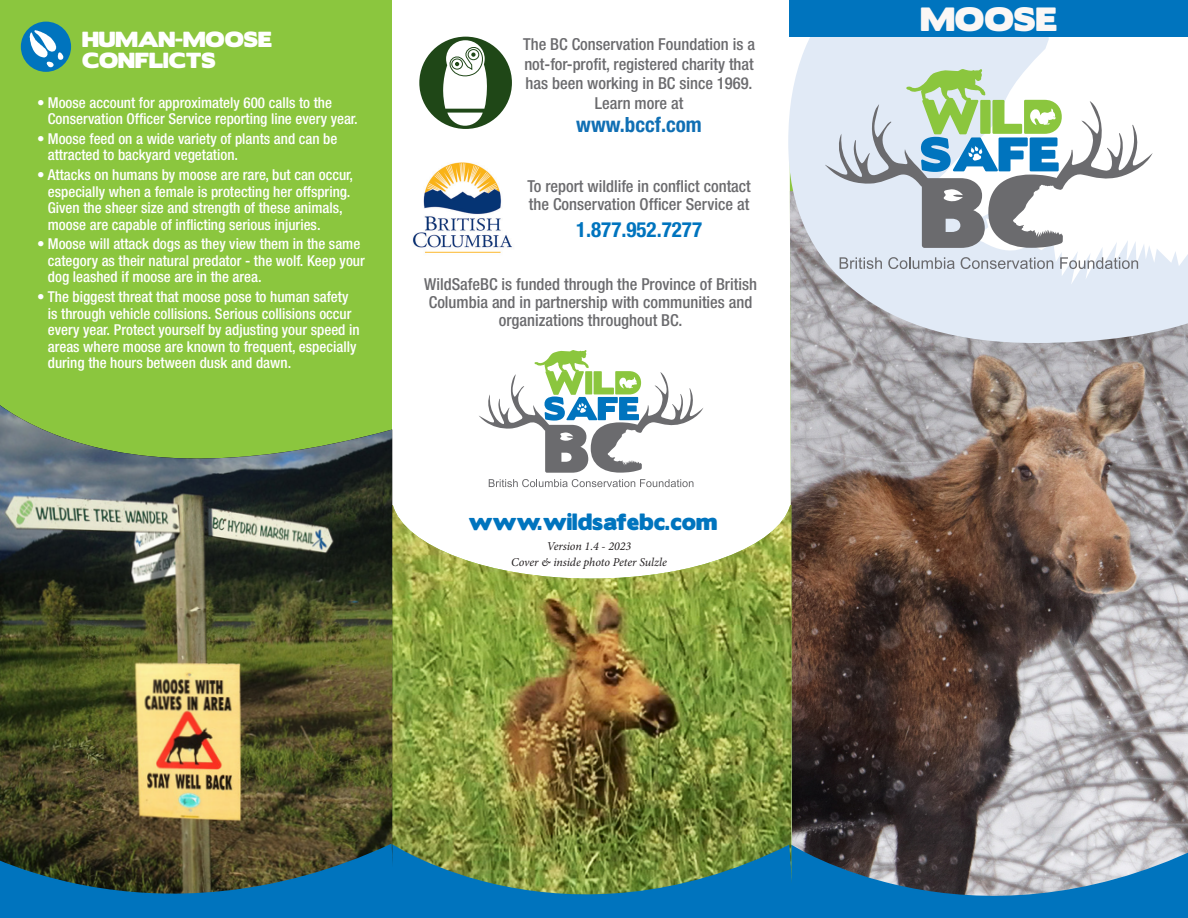
<style>
.page{position:relative;width:1188px;height:918px;background:#fff}
.page>*{position:absolute;margin:0;border:0;box-sizing:border-box;transform-origin:0 0}
.t1{font:30px "Boris Black Bloxx";color:#fbf7f5}
.body{font:21px "Boris Black Bloxx";color:#0074be}
.body-2{font:700 condensed 21px "Helvetica Neue LT Std";color:#0074be}
.body-3{font:700 condensed 21px "Helvetica Neue LT Std";color:#106fb4}
.header_1{font:19.5px/21px "Boris Black Bloxx";color:#fff}
.body-4{font:500 condensed 16.5px/18px "Helvetica Neue LT Std";color:#6b6b6e;text-align:center}
.t2{font:500 condensed 15px/16.5px "Helvetica Neue LT Std";color:#fff}
.t3{font:italic 12px "Minion Pro";letter-spacing:-.005em;color:#231f20}
.t4{font:700 9.45px/11.2px "Arial";color:#1f4717;text-align:center}
</style>
<div class="page">
<div style="left:0;top:0;width:392px;height:918px;background:#8bc63e"></div>
<img style="left:790px;top:343px;width:398px;height:500px">
<svg style="left:788px;top:0;width:400px;height:343px;fill:#e1eaf6"></svg>
<img style="left:392px;top:505px;width:399px;height:338px">
<img style="left:0;top:405px;width:392px;height:438px">
<svg style="left:0;top:843px;width:1188px;height:75px;background:#367388"></svg>
<div style="left:21px;top:22px;width:50px;height:50px;background:#0074be;border-radius:50%"></div>
<img style="left:27px;top:28px;width:39px;height:41px">
<div style="left:790px;top:0;width:398px;height:36px;background:#0074be"></div>
<svg style="left:840px;top:257px;width:42px;height:12px"></svg>
<svg style="left:888px;top:257px;width:67px;height:12px"></svg>
<svg style="left:961px;top:257px;width:92px;height:12px"></svg>
<svg style="left:1060px;top:257px;width:78px;height:12px"></svg>
<svg style="left:825px;top:68px;width:328px;height:180px"></svg>
<div style="left:419px;top:37px;width:93px;height:92px;background:#1f4717;border-radius:50%"></div>
<svg style="left:443px;top:40px;width:44px;height:86px"></svg>
<img style="left:412px;top:162px;width:101px;height:91px">
<svg style="left:489px;top:479px;width:204px;height:8px"></svg>
<svg style="left:479px;top:350px;width:224px;height:123px"></svg>
<p class="header_1" style="left:82px;top:29px;width:192px">HUMAN-MOOSE<br>CONFLICTS</p>
<p class="t2" style="left:48px;top:94px;width:312px;text-indent:-11px">• Moose account for approximately 600 calls to the<br>Conservation Officer Service reporting line every year.</p>
<p class="t2" style="left:48px;top:130px;width:291px;text-indent:-11px">• Moose feed on a wide variety of plants and can be attracted to backyard vegetation.</p>
<p class="t2" style="left:48px;top:166px;width:307px;text-indent:-11px">• Attacks on humans by moose are rare, but can occur, especially when a female is protecting her offspring.<br>Given the sheer size and strength of these animals, moose are capable of inflicting serious injuries.</p>
<p class="t2" style="left:48px;top:236px;width:319px;text-indent:-11px">• Moose will attack dogs as they view them in the same category as their natural predator - the wolf. Keep your dog leashed if moose are in the area.</p>
<p class="t2" style="left:48px;top:288px;width:313px;text-indent:-11px">• The biggest threat that moose pose to human safety is through vehicle collisions. Serious collisions occur every year. Protect yourself by adjusting your speed in areas where moose are known to frequent, especially during the hours between dusk and dawn.</p>
<p class="body-4" style="left:523px;top:35px;width:233px;line-height:19.5px">The BC Conservation Foundation is a not-for-profit, registered charity that has been working in BC since 1969.<br>Learn more at</p>
<p class="body-3" style="left:576px;top:112px;width:127px">www.bccf.com</p>
<p class="t4" style="left:522px;top:65px;width:92px">BRITISH COLUMBIA<br>CONSERVATION</p>
<p class="body-4" style="left:527px;top:177px;width:225px;text-align:left">To report wildlife in conflict contact the Conservation Officer Service at</p>
<p class="body-2" style="left:576px;top:217px;width:127px">1.877.952.7277</p>
<p class="body-4" style="left:424px;top:275px;width:334px">WildSafeBC is funded through the Province of British<br>Columbia and in partnership with communities and organizations throughout BC.</p>
<p class="body" style="left:468px;top:505px;width:250px">www.wildsafebc.com</p>
<p class="t3" style="left:547px;top:538px;width:86px">Version 1.4 - 2023</p>
<p class="t3" style="left:511px;top:554px;width:157px">Cover &amp; inside photo Peter Sulzle</p>
<p class="t1" style="left:920px;top:-4px;width:138px">MOOSE</p>
</div>
